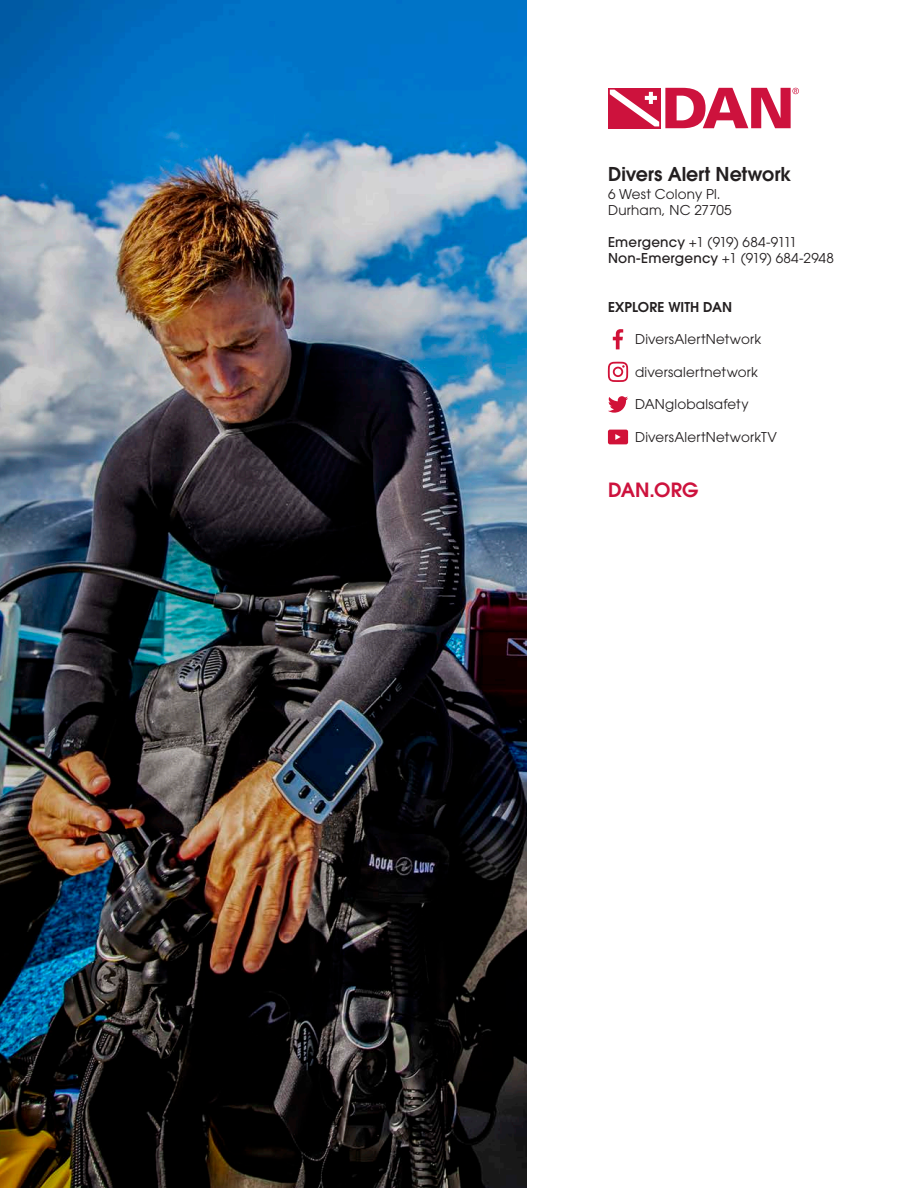
<style>
.page{position:relative;width:918px;height:1188px;background:#fff}
.page>*{position:absolute;margin:0;border:0;box-sizing:border-box;transform-origin:0 0}
.t1{font:600 19.5px "Avant Garde";letter-spacing:-.005em;color:#cd123d}
.t2{font:600 18.9px "Avant Garde";color:#231f20}
.t3{font:13.5px "Avant Garde";letter-spacing:.015em;color:#231f20}
.t4{font:13.5px "Avant Garde";letter-spacing:-.05em;color:#231f20}
.t5{font:600 13.5px "Avant Garde";letter-spacing:.005em;color:#231f20}
.s1{font-weight:500}
</style>
<div class="page">
<img style="left:0;top:0;width:526px;height:1188px">
<svg style="left:665px;top:88px;width:134px;height:40px"></svg>
<div style="left:608px;top:88px;width:53px;height:40px;background:#cd123d"></div>
<svg style="left:610px;top:90px;width:49px;height:36px"></svg>
<svg style="left:613px;top:329px;width:10px;height:20px"></svg>
<svg style="left:608px;top:362px;width:20px;height:20px"></svg>
<svg style="left:608px;top:396px;width:20px;height:17px"></svg>
<svg style="left:608px;top:430px;width:20px;height:14px"></svg>
<p class="t2" style="left:608px;top:161px;width:185px">Divers Alert Network</p>
<p class="t3" style="left:608px;top:186px;width:114px">6 West Colony Pl.</p>
<p class="t3" style="left:608px;top:202px;width:125px">Durham, NC 27705</p>
<p class="t4" style="left:608px;top:234px;width:191px"><span class="s1">Emergency</span> +1 (919) 684-9111</p>
<p class="t3" style="left:608px;top:251px;width:227px"><span class="s1">Non-Emergency</span> +1 (919) 684-2948</p>
<p class="t5" style="left:608px;top:298px;width:126px">EXPLORE WITH DAN</p>
<p class="t3" style="left:635px;top:332px;width:128px">DiversAlertNetwork</p>
<p class="t3" style="left:635px;top:364px;width:124px">diversalertnetwork</p>
<p class="t3" style="left:635px;top:396px;width:115px">DANglobalsafety</p>
<p class="t3" style="left:635px;top:429px;width:143px">DiversAlertNetworkTV</p>
<p class="t1" style="left:608px;top:478px;width:92px">DAN.ORG</p>
</div>
